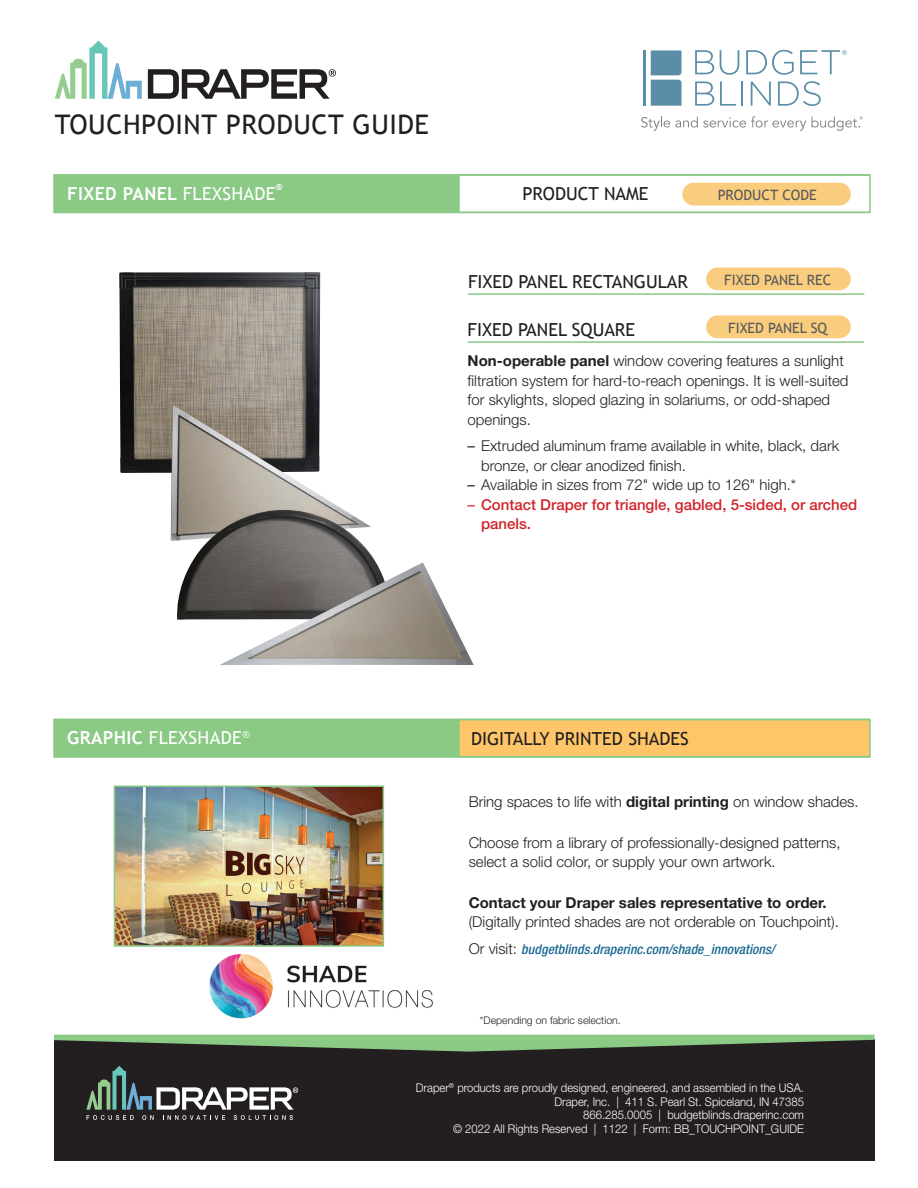
<style>
.page{position:relative;width:918px;height:1188px;background:#fff}
.page>*{position:absolute;margin:0;border:0;box-sizing:border-box;transform-origin:0 0}
.t1{font:27px "Trebuchet MS";letter-spacing:.02em;color:#231f20}
.SMALL_HEADER{font:18px "Trebuchet MS";color:#231f20}
.t2{font:700 18px "Trebuchet MS";letter-spacing:.02em;color:#fff}
.t3{font:18px "Trebuchet MS";letter-spacing:.02em;color:#fff}
.BODY_COPY_2{font:300 15px/19.5px "Helvetica Neue LT Std";color:#231f20}
.t4{font:500 15px/19.5px "Helvetica Neue LT Std";color:#d1232a}
.Page_Headings{font:14.25px "Trebuchet MS";color:#57585a}
.BODY_COPY_2-2{font:italic 500 condensed 13.5px "Helvetica Neue LT Std";letter-spacing:.01em;color:#1b6993}
.t5{font:300 12px/13.5px "Helvetica Neue LT Std";color:#fff;text-align:right;scale:.94 1}
.BODY_COPY_2-3{font:300 10.5px "Helvetica Neue LT Std";color:#231f20}
.t6{font:700 9px "Trebuchet MS";color:#fff}
.s1{font-weight:400}
.s2{font-weight:700}
.s3{font-weight:300;font-style:normal;font-stretch:normal;font-size:15px;color:#231f20}
</style>
<div class="page">
<svg style="left:55px;top:41px;width:87px;height:58px"></svg>
<svg style="left:148px;top:69px;width:188px;height:30px"></svg>
<div style="left:54px;top:1039px;width:820px;height:122px;background:#231f20"></div>
<svg style="left:54px;top:1035px;width:820px;height:17px"></svg>
<svg style="left:86px;top:1066px;width:212px;height:54px"></svg>
<div style="left:53px;top:174px;width:817px;height:39px;background:#8aca85"></div>
<div style="left:458px;top:174px;width:413px;height:39px;background:#fff;border:2px solid #8aca85"></div>
<hr style="left:468px;top:293px;width:396px;height:2px;background:#8aca85">
<img style="left:117px;top:788px;width:264px;height:156px">
<div style="left:114px;top:785px;width:270px;height:162px;border:2px solid #8aca85"></div>
<hr style="left:468px;top:341px;width:396px;height:2px;background:#8aca85">
<svg style="left:695px;top:50px;width:19px;height:24px"></svg>
<svg style="left:720px;top:50px;width:19px;height:25px"></svg>
<svg style="left:746px;top:50px;width:48px;height:25px"></svg>
<svg style="left:695px;top:82px;width:19px;height:24px"></svg>
<svg style="left:720px;top:82px;width:16px;height:24px"></svg>
<svg style="left:742px;top:82px;width:1px;height:24px"></svg>
<svg style="left:751px;top:82px;width:20px;height:24px"></svg>
<svg style="left:778px;top:81px;width:43px;height:25px"></svg>
<svg style="left:800px;top:50px;width:47px;height:24px"></svg>
<hr style="left:643px;top:50px;width:3px;height:56px;background:#5a8da7">
<svg style="left:651px;top:50px;width:31px;height:56px;background:#6b99b0"></svg>
<svg style="left:641px;top:116px;width:222px;height:15px"></svg>
<img style="left:209px;top:953px;width:224px;height:66px">
<div style="left:682px;top:183px;width:169px;height:23px;background:#facc7e;border-radius:11px"></div>
<img style="left:119px;top:272px;width:201px;height:201px">
<img style="left:171px;top:405px;width:173px;height:136px">
<img style="left:176px;top:510px;width:200px;height:110px">
<img style="left:220px;top:563px;width:254px;height:102px">
<div style="left:706px;top:268px;width:145px;height:22px;background:#facc7e;border-radius:11px"></div>
<div style="left:706px;top:315px;width:145px;height:23px;background:#facc7e;border-radius:11px"></div>
<div style="left:53px;top:719px;width:817px;height:39px;background:#8aca85;border:2px solid #8aca85"></div>
<div style="left:458px;top:719px;width:413px;height:38px;background:#fec669;border:2px solid #8aca85"></div>
<h1 class="t1" style="left:55px;top:109px;width:376px">TOUCHPOINT PRODUCT GUIDE</h1>
<p class="t6" style="left:276px;top:181px;width:8px">®</p>
<p class="SMALL_HEADER" style="left:522px;top:183px;width:128px">PRODUCT NAME</p>
<p class="t2" style="left:67px;top:182px;width:210px">FIXED PANEL <span class="s1">FLEXSHADE</span></p>
<p class="Page_Headings" style="left:718px;top:187px;width:101px">PRODUCT CODE</p>
<p class="Page_Headings" style="left:724px;top:271px;width:108px">FIXED PANEL REC</p>
<p class="Page_Headings" style="left:728px;top:319px;width:100px">FIXED PANEL SQ</p>
<p class="SMALL_HEADER" style="left:468px;top:271px;width:221px">FIXED PANEL RECTANGULAR</p>
<p class="SMALL_HEADER" style="left:468px;top:319px;width:169px">FIXED PANEL SQUARE</p>
<p class="BODY_COPY_2" style="left:468px;top:351px;width:382px"><span class="s2">Non-operable panel</span> window covering features a sunlight filtration system for hard-to-reach openings. It is well-suited for skylights, sloped glazing in solariums, or odd-shaped openings.</p>
<p class="BODY_COPY_2" style="left:481px;top:436px;width:360px;text-indent:-14px"><span class="s1">–</span> Extruded aluminum frame available in white, black, dark bronze, or clear anodized finish.</p>
<p class="BODY_COPY_2" style="left:468px;top:475px;width:330px"><span class="s1">–</span> Available in sizes from 72" wide up to 126" high.*</p>
<p class="t4" style="left:481px;top:494px;width:378px;text-indent:-14px"><span class="s1">–</span> Contact Draper for triangle, gabled, 5-sided, or arched panels.</p>
<p class="t3" style="left:67px;top:727px;width:184px"><span class="s2">GRAPHIC</span> FLEXSHADE<sup>®</sup></p>
<p class="SMALL_HEADER" style="left:471px;top:728px;width:219px">DIGITALLY PRINTED SHADES</p>
<p class="BODY_COPY_2" style="left:469px;top:792px;width:391px">Bring spaces to life with <span class="s2">digital printing</span> on window shades.</p>
<p class="BODY_COPY_2" style="left:469px;top:832px;width:374px">Choose from a library of professionally-designed patterns, select a solid color, or supply your own artwork.</p>
<p class="BODY_COPY_2" style="left:469px;top:892px;width:372px"><span class="s2">Contact your Draper sales representative to order. </span>(Digitally printed shades are not orderable on Touchpoint).</p>
<p class="BODY_COPY_2-2" style="left:469px;top:941px;width:308px"><span class="s3">Or visit:</span> budgetblinds.draperinc.com/shade_innovations/</p>
<p class="BODY_COPY_2-3" style="left:480px;top:1014px;width:142px">*Depending on fabric selection.</p>
<p class="t5" style="left:416px;top:1081px;width:414px">Draper<sup>®</sup> products are proudly designed, engineered, and assembled in the USA.<br>Draper, Inc. | 411 S. Pearl St. Spiceland, IN 47385<br>866.285.0005 | budgetblinds.draperinc.com<br>© 2022 All Rights Reserved | 1122 | Form: BB_TOUCHPOINT_GUIDE</p>
</div>
